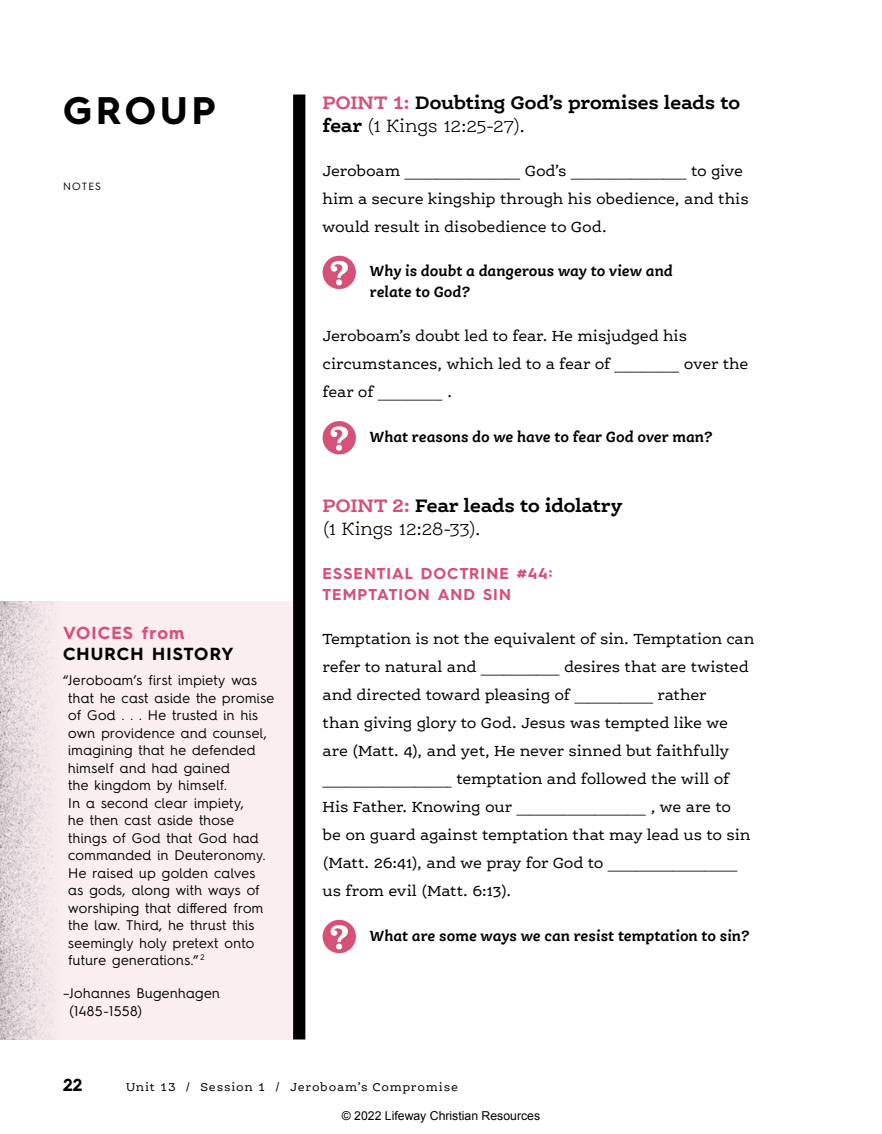
<style>
.page{position:relative;width:882px;height:1134px;background:#fff}
.page>*{position:absolute;margin:0;border:0;box-sizing:border-box;transform-origin:0 0}
.t1{font:700 38.5px "Hurme Geometric Sans 4";letter-spacing:.105em;color:#000}
.t2{font:700 19.25px/22.8px "Ernestine Pro";letter-spacing:-.015em;color:#000}
.t3{font:700 17.5px "Hurme Geometric Sans 4";letter-spacing:.06em;color:#000}
.t4{font:700 17.5px "Hurme Geometric Sans 4";letter-spacing:.06em;color:#d55178}
.t5{font:15.75px/28px "Ernestine Pro";letter-spacing:-.01em;color:#000}
.t6{font:italic 700 15.75px/21px "Ernestine Pro";letter-spacing:-.005em;color:#000}
.t7{font:700 15.75px/21px "Hurme Geometric Sans 4";letter-spacing:.065em;color:#d55178}
.t8{font:14px/17.5px "Hurme Geometric Sans 4";letter-spacing:.025em;color:#000}
.t9{font:12.25px "Ernestine Pro";letter-spacing:.065em;color:#000}
.t10{font:12.25px "Arial";color:#000}
.t11{font:10.5px "Ernestine Pro";color:#000}
.t12{font:10.5px "Hurme Geometric Sans 4";letter-spacing:.11em;color:#000}
.s1{color:#d55178}
.s2{font-weight:300}
</style>
<div class="page">
<div style="left:293px;top:94px;width:12px;height:946px;background:#000"></div>
<svg style="left:323px;top:256px;width:33px;height:33px"></svg>
<svg style="left:323px;top:421px;width:33px;height:33px"></svg>
<svg style="left:323px;top:920px;width:33px;height:33px"></svg>
<div style="left:0;top:601px;width:293px;height:439px;background:#fbeef1"></div>
<img style="left:0;top:601px;width:57px;height:439px">
<h1 class="t1" style="left:63px;top:83px;width:154px">GROUP</h1>
<p class="t12" style="left:63px;top:179px;width:40px">NOTES</p>
<p class="t4" style="left:63px;top:620px;width:123px">VOICES from</p>
<p class="t3" style="left:63px;top:641px;width:172px">CHURCH HISTORY</p>
<p class="t8" style="left:68px;top:671px;width:207px;text-indent:-5px">“Jeroboam’s first impiety was that he cast aside the promise of God . . . He trusted in his own providence and counsel, imagining that he defended himself and had gained<br>the kingdom by himself.<br>In a second clear impiety,<br>he then cast aside those things of God that God had commanded in Deuteronomy.<br>He raised up golden calves<br>as gods, along with ways of worshiping that differed from the law. Third, he thrust this seemingly holy pretext onto future generations.” <sup>2</sup></p>
<p class="t8" style="left:70px;top:984px;width:152px;text-indent:-7px">–Johannes Bugenhagen (1485-1558)</p>
<p class="t2" style="left:323px;top:91px;width:419px"><span class="s1">POINT 1:</span> Doubting God’s promises leads to fear <span class="s2">(1 Kings 12:25-27).</span></p>
<p class="t11" style="left:323px;top:168px;width:422px"><sup>Jeroboam</sup> _________________________ <sup>God’s</sup> _________________________ <sup>to</sup> <sup>give</sup></p>
<p class="t5" style="left:323px;top:184px;width:428px">him a secure kingship through his obedience, and this would result in disobedience to God.</p>
<p class="t6" style="left:370px;top:260px;width:305px">Why is doubt a dangerous way to view and relate to God?</p>
<p class="t5" style="left:323px;top:322px;width:427px">Jeroboam’s doubt led to fear. He misjudged his circumstances, which led to a fear of <sub>______________</sub> over the</p>
<p class="t11" style="left:323px;top:389px;width:128px"><sup>fear</sup> <sup>of</sup> ______________ <sup>.</sup></p>
<p class="t6" style="left:370px;top:426px;width:345px">What reasons do we have to fear God over man?</p>
<p class="t2" style="left:323px;top:493px;width:301px"><span class="s1">POINT 2:</span> Fear leads to idolatry <span class="s2">(1 Kings 12:28-33).</span></p>
<p class="t7" style="left:323px;top:563px;width:231px">ESSENTIAL DOCTRINE #44:<br>TEMPTATION AND SIN</p>
<p class="t5" style="left:323px;top:624px;width:434px">Temptation is not the equivalent of sin. Temptation can refer to natural and <sub>_________________</sub> desires that are twisted and directed toward pleasing of <sub>_________________</sub> rather<br>than giving glory to God. Jesus was tempted like we are (Matt. 4), and yet, He never sinned but faithfully <sub>____________________________</sub> temptation and followed the will of His Father. Knowing our <sub>____________________________</sub> , we are to<br>be on guard against temptation that may lead us to sin (Matt. 26:41), and we pray for God to <sub>____________________________ </sub>us from evil (Matt. 6:13).</p>
<p class="t6" style="left:370px;top:924px;width:382px">What are some ways we can resist temptation to sin?</p>
<p class="t3" style="left:63px;top:1073px;width:21px">22</p>
<p class="t9" style="left:126px;top:1080px;width:334px">Unit 13 / Session 1 / Jeroboam’s Compromise</p>
<p class="t10" style="left:342px;top:1107px;width:200px">© 2022 Lifeway Christian Resources</p>
</div>
